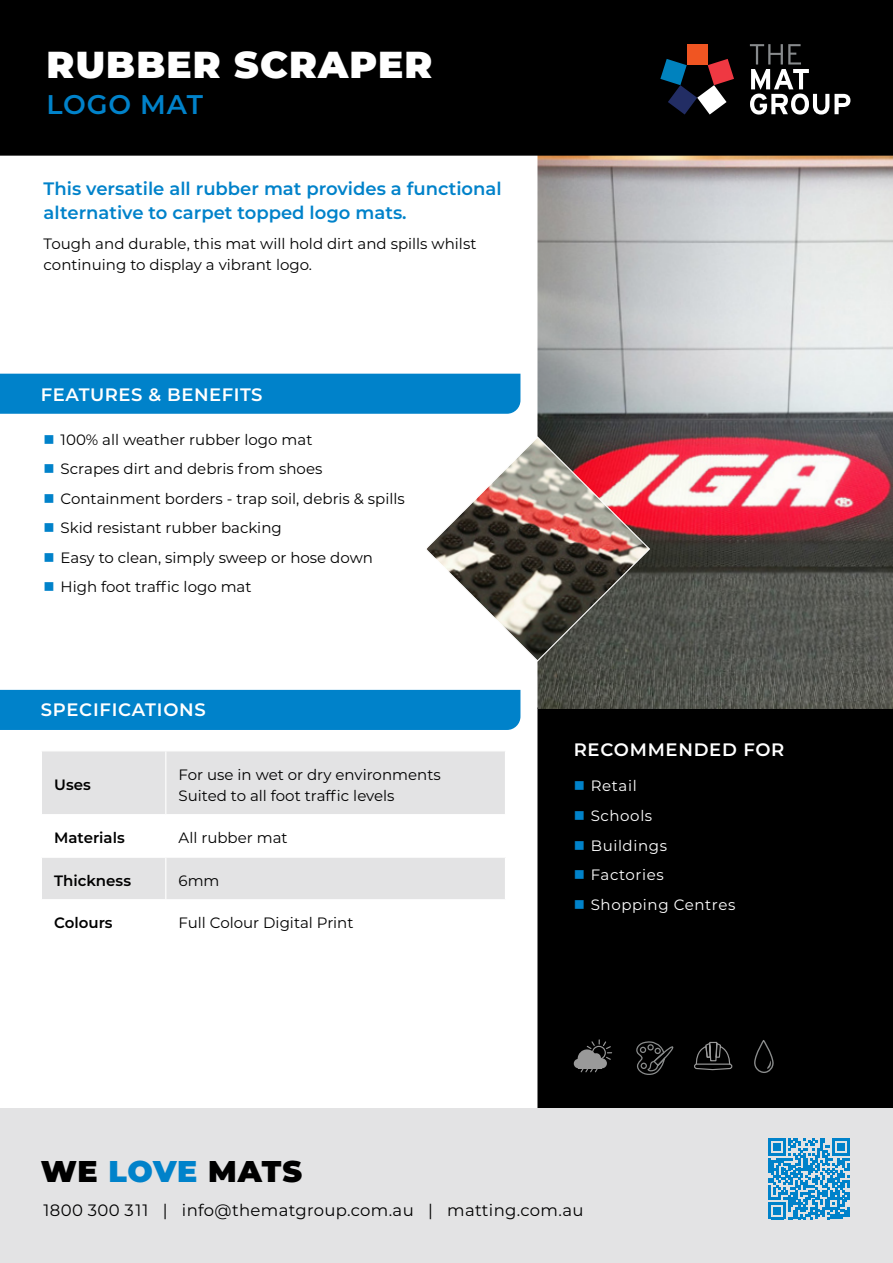
<style>
.page{position:relative;width:893px;height:1263px;background:#fff}
.page>*{position:absolute;margin:0;border:0;box-sizing:border-box;transform-origin:0 0}
.t1{font:900 37.5px "Montserrat";letter-spacing:.03em;color:#fff}
.t2{font:900 30px "Montserrat";letter-spacing:.015em;color:#000}
.t3{font:600 27px "Montserrat";letter-spacing:.03em;color:#0082ca}
.t4{font:600 18px/24px "Montserrat";color:#0082ca}
.t5{font:600 18px "Montserrat";letter-spacing:.035em;color:#fff}
.t6{font:16.5px "Montserrat";letter-spacing:.02em;color:#000}
.t7{font:15px/21px "Montserrat";color:#000}
.t8{font:15px "Montserrat";letter-spacing:.04em;color:#fff}
.t9{font:600 15px "Montserrat";color:#000}
.s1{color:#0082ca}
</style>
<div class="page">
<div style="left:42px;top:751px;width:463px;height:63px;background:#e3e3e4"></div>
<div style="left:42px;top:858px;width:123px;height:41px;background:#e3e3e4"></div>
<div style="left:166px;top:857px;width:339px;height:43px;background:#e3e3e4"></div>
<hr style="left:165px;top:751px;width:1px;height:63px;background:#fff">
<hr style="left:166px;top:857px;width:340px;height:1px;background:#fff">
<hr style="left:166px;top:899px;width:340px;height:1px;background:#fff">
<div style="left:537px;top:709px;width:356px;height:400px;background:#000"></div>
<div style="left:0;top:690px;width:520px;height:40px;background:#0082ca"></div>
<div style="left:0;top:374px;width:520px;height:40px;background:#0082ca"></div>
<img style="left:537px;top:156px;width:356px;height:553px">
<div style="left:0;top:1109px;width:893px;height:154px;background:#e3e3e4"></div>
<div style="left:0;top:0;width:893px;height:156px;background:#000"></div>
<div style="left:687px;top:44px;width:21px;height:21px;background:#f05522"></div>
<svg style="left:660px;top:59px;width:74px;height:56px;background:#3f3641"></svg>
<svg style="left:750px;top:44px;width:100px;height:71px"></svg>
<svg style="left:768px;top:1138px;width:82px;height:81px"></svg>
<svg style="left:426px;top:435px;width:225px;height:227px"></svg>
<svg style="left:635px;top:1041px;width:38px;height:36px"></svg>
<svg style="left:693px;top:995px;width:40px;height:76px;background:#0d0d0d"></svg>
<div style="left:574px;top:1059px;width:9px;height:9px;background:#999;border-radius:50%"></div>
<div style="left:578px;top:1049px;width:18px;height:19px;background:#999;border-radius:50%"></div>
<svg style="left:580px;top:1039px;width:33px;height:34px"></svg>
<svg style="left:754px;top:1039px;width:19px;height:34px"></svg>
<h1 class="t1" style="left:47px;top:37px;width:387px">RUBBER SCRAPER</h1>
<h3 class="t3" style="left:47px;top:85px;width:158px">LOGO MAT</h3>
<p class="t4" style="left:44px;top:176px;width:460px">This versatile all rubber mat provides a functional alternative to carpet topped logo mats.</p>
<p class="t7" style="left:44px;top:232px;width:434px">Tough and durable, this mat will hold dirt and spills whilst continuing to display a vibrant logo.</p>
<p class="t5" style="left:41px;top:382px;width:223px">FEATURES &amp; BENEFITS</p>
<p class="t7" style="left:44px;top:429px;width:270px"><span class="s1">■</span> 100% all weather rubber logo mat</p>
<p class="t7" style="left:44px;top:458px;width:280px"><span class="s1">■</span> Scrapes dirt and debris from shoes</p>
<p class="t7" style="left:44px;top:488px;width:363px"><span class="s1">■</span> Containment borders - trap soil, debris &amp; spills</p>
<p class="t7" style="left:44px;top:517px;width:240px"><span class="s1">■</span> Skid resistant rubber backing</p>
<p class="t7" style="left:44px;top:547px;width:331px"><span class="s1">■</span> Easy to clean, simply sweep or hose down</p>
<p class="t7" style="left:44px;top:576px;width:209px"><span class="s1">■</span> High foot traffic logo mat</p>
<p class="t5" style="left:41px;top:697px;width:166px">SPECIFICATIONS</p>
<p class="t9" style="left:54px;top:774px;width:38px">Uses</p>
<p class="t7" style="left:179px;top:763px;width:264px">For use in wet or dry environments<br>Suited to all foot traffic levels</p>
<p class="t9" style="left:54px;top:827px;width:72px">Materials</p>
<p class="t7" style="left:179px;top:827px;width:111px">All rubber mat</p>
<p class="t9" style="left:54px;top:870px;width:78px">Thickness</p>
<p class="t7" style="left:179px;top:869px;width:42px">6mm</p>
<p class="t9" style="left:54px;top:912px;width:60px">Colours</p>
<p class="t7" style="left:179px;top:912px;width:176px">Full Colour Digital Print</p>
<h2 class="t2" style="left:41px;top:1149px;width:263px">WE <span class="s1">LOVE</span> MATS</h2>
<p class="t5" style="left:574px;top:736px;width:212px">RECOMMENDED FOR</p>
<p class="t8" style="left:574px;top:776px;width:64px"><span class="s1">■</span> Retail</p>
<p class="t8" style="left:574px;top:805px;width:80px"><span class="s1">■</span> Schools</p>
<p class="t8" style="left:574px;top:835px;width:95px"><span class="s1">■</span> Buildings</p>
<p class="t8" style="left:574px;top:864px;width:91px"><span class="s1">■</span> Factories</p>
<p class="t8" style="left:574px;top:894px;width:163px"><span class="s1">■</span> Shopping Centres</p>
<p class="t6" style="left:44px;top:1199px;width:541px">1800 300 311 | info@thematgroup.com.au | matting.com.au</p>
</div>
